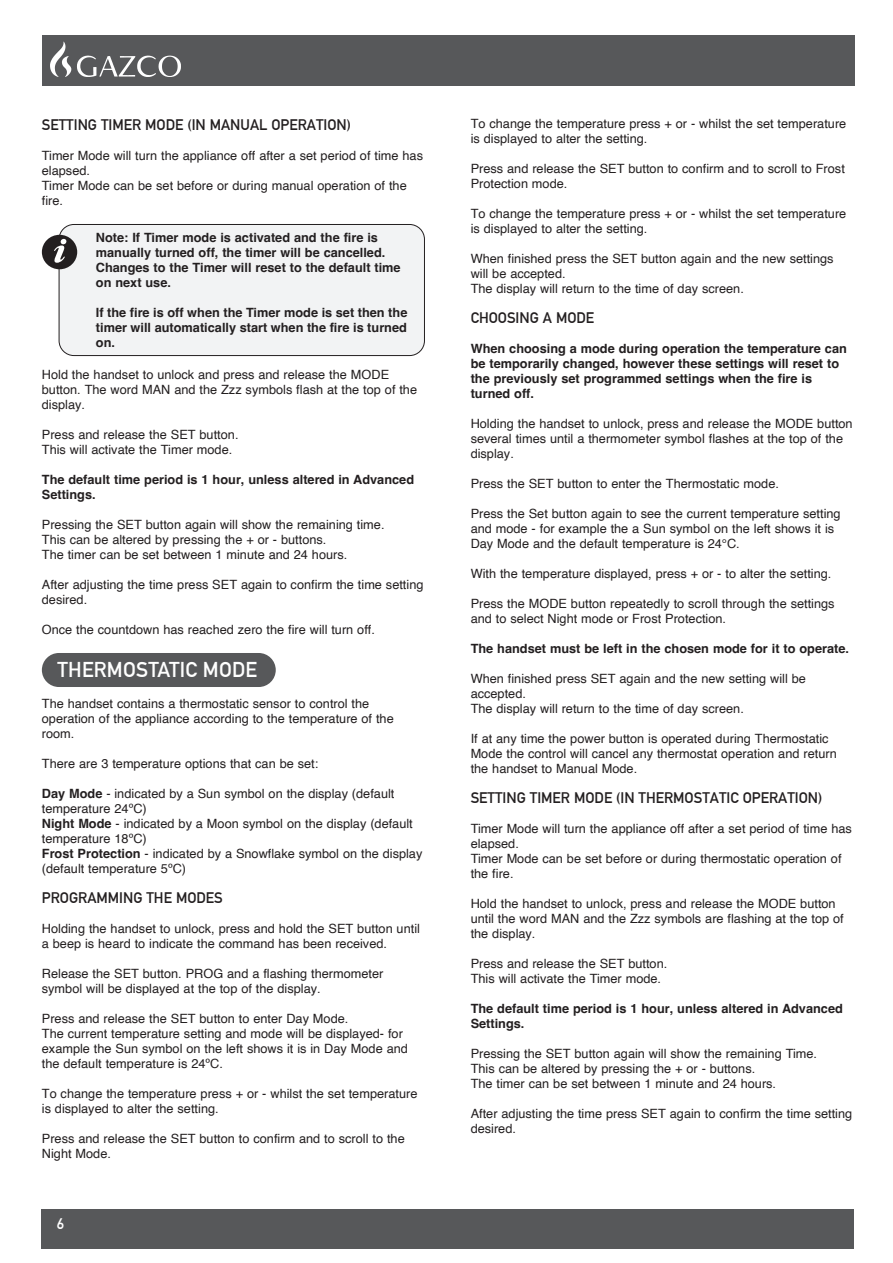
<style>
.page{position:relative;width:893px;height:1263px;background:#fff}
.page>*{position:absolute;margin:0;border:0;box-sizing:border-box;transform-origin:0 0}
.t1{font:700 21px "DIN Alternate";letter-spacing:.01em;color:#fff}
.t2{font:700 15px "DIN Alternate";color:#231f20}
.t3{font:700 15px "DIN Alternate";color:#fff}
.t4{font:12.75px/15px "Helvetica";color:#231f20}
.t5{font:700 12.75px/15px "Helvetica";color:#231f20}
.s1{font-weight:700}
</style>
<div class="page">
<div style="left:41px;top:1209px;width:813px;height:39px;background:#57585a"></div>
<div style="left:42px;top:35px;width:812px;height:50px;background:#57585a"></div>
<img style="left:50px;top:42px;width:14px;height:35px">
<div style="left:59px;top:224px;width:365px;height:132px;background:#f2f3f4;border-radius:15px"></div>
<div style="left:59px;top:224px;width:366px;height:132px;border:1px solid #231f20;border-radius:15px"></div>
<div style="left:42px;top:235px;width:35px;height:34px;background:#231f20;border-radius:50%"></div>
<svg style="left:54px;top:239px;width:12px;height:24px"></svg>
<div style="left:42px;top:653px;width:234px;height:34px;background:#57585a;border-radius:17px"></div>
<p class="t2" style="left:42px;top:113px;width:311px">SETTING TIMER MODE (IN MANUAL OPERATION)</p>
<p class="t4" style="left:42px;top:148px;width:383px">Timer Mode will turn the appliance off after a set period of time has elapsed.<br>Timer Mode can be set before or during manual operation of the fire.</p>
<p class="t5" style="left:96px;top:231px;width:306px">Note: If Timer mode is activated and the fire is manually turned off, the timer will be cancelled.<br>Changes to the Timer will reset to the default time on next use.</p>
<p class="t5" style="left:96px;top:306px;width:313px;text-align:justify">If the fire is off when the Timer mode is set then the timer will automatically start when the fire is turned on.</p>
<p class="t4" style="left:42px;top:367px;width:377px">Hold the handset to unlock and press and release the MODE button. The word MAN and the Zzz symbols flash at the top of the display.</p>
<p class="t4" style="left:42px;top:427px;width:198px">Press and release the SET button.<br>This will activate the Timer mode.</p>
<p class="t5" style="left:42px;top:473px;width:374px">The default time period is 1 hour, unless altered in Advanced<br>Settings.</p>
<p class="t4" style="left:42px;top:517px;width:344px">Pressing the SET button again will show the remaining time.<br>This can be altered by pressing the + or - buttons.<br>The timer can be set between 1 minute and 24 hours.</p>
<p class="t4" style="left:42px;top:577px;width:383px">After adjusting the time press SET again to confirm the time setting desired.</p>
<p class="t4" style="left:42px;top:622px;width:335px">Once the countdown has reached zero the fire will turn off.</p>
<h1 class="t1" style="left:58px;top:653px;width:201px">THERMOSTATIC MODE</h1>
<p class="t4" style="left:42px;top:697px;width:353px">The handset contains a thermostatic sensor to control the operation of the appliance according to the temperature of the room.</p>
<p class="t4" style="left:42px;top:757px;width:278px">There are 3 temperature options that can be set:</p>
<p class="t4" style="left:42px;top:787px;width:382px"><span class="s1">Day Mode</span> - indicated by a Sun symbol on the display (default temperature 24ºC)<br><span class="s1">Night Mode</span> - indicated by a Moon symbol on the display (default temperature 18ºC)<br><span class="s1">Frost Protection</span> - indicated by a Snowflake symbol on the display (default temperature 5ºC)</p>
<p class="t2" style="left:42px;top:887px;width:183px">PROGRAMMING THE MODES</p>
<p class="t4" style="left:42px;top:922px;width:380px">Holding the handset to unlock, press and hold the SET button until a beep is heard to indicate the command has been received.</p>
<p class="t4" style="left:42px;top:967px;width:343px">Release the SET button. PROG and a flashing thermometer symbol will be displayed at the top of the display.</p>
<p class="t4" style="left:42px;top:1012px;width:368px">Press and release the SET button to enter Day Mode.<br>The current temperature setting and mode will be displayed- for example the Sun symbol on the left shows it is in Day Mode and the default temperature is 24ºC.</p>
<p class="t4" style="left:42px;top:1087px;width:377px">To change the temperature press + or - whilst the set temperature is displayed to alter the setting.</p>
<p class="t4" style="left:42px;top:1132px;width:364px">Press and release the SET button to confirm and to scroll to the<br>Night Mode.</p>
<p class="t3" style="left:57px;top:1213px;width:9px">6</p>
<p class="t4" style="left:471px;top:116px;width:377px">To change the temperature press + or - whilst the set temperature is displayed to alter the setting.</p>
<p class="t4" style="left:471px;top:161px;width:376px">Press and release the SET button to confirm and to scroll to Frost<br>Protection mode.</p>
<p class="t4" style="left:471px;top:206px;width:377px">To change the temperature press + or - whilst the set temperature is displayed to alter the setting.</p>
<p class="t4" style="left:471px;top:251px;width:364px">When finished press the SET button again and the new settings will be accepted.<br>The display will return to the time of day screen.</p>
<p class="t2" style="left:471px;top:306px;width:125px">CHOOSING A MODE</p>
<p class="t5" style="left:471px;top:342px;width:378px">When choosing a mode during operation the temperature can be temporarily changed, however these settings will reset to the previously set programmed settings when the fire is turned off.</p>
<p class="t4" style="left:471px;top:416px;width:384px">Holding the handset to unlock, press and release the MODE button several times until a thermometer symbol flashes at the top of the display.</p>
<p class="t4" style="left:471px;top:476px;width:310px">Press the SET button to enter the Thermostatic mode.</p>
<p class="t4" style="left:471px;top:506px;width:371px">Press the Set button again to see the current temperature setting and mode - for example the a Sun symbol on the left shows it is<br>Day Mode and the default temperature is 24°C.</p>
<p class="t4" style="left:471px;top:566px;width:362px">With the temperature displayed, press + or - to alter the setting.</p>
<p class="t4" style="left:471px;top:596px;width:365px">Press the MODE button repeatedly to scroll through the settings and to select Night mode or Frost Protection.</p>
<p class="t5" style="left:471px;top:642px;width:380px">The handset must be left in the chosen mode for it to operate.</p>
<p class="t4" style="left:471px;top:671px;width:337px">When finished press SET again and the new setting will be accepted.<br>The display will return to the time of day screen.</p>
<p class="t4" style="left:471px;top:731px;width:368px">If at any time the power button is operated during Thermostatic<br>Mode the control will cancel any thermostat operation and return the handset to Manual Mode.</p>
<p class="t2" style="left:471px;top:786px;width:353px">SETTING TIMER MODE (IN THERMOSTATIC OPERATION)</p>
<p class="t4" style="left:471px;top:821px;width:383px">Timer Mode will turn the appliance off after a set period of time has elapsed.<br>Timer Mode can be set before or during thermostatic operation of the fire.</p>
<p class="t4" style="left:471px;top:896px;width:375px">Hold the handset to unlock, press and release the MODE button until the word MAN and the Zzz symbols are flashing at the top of the display.</p>
<p class="t4" style="left:471px;top:956px;width:198px">Press and release the SET button.<br>This will activate the Timer mode.</p>
<p class="t5" style="left:471px;top:1002px;width:374px">The default time period is 1 hour, unless altered in Advanced<br>Settings.</p>
<p class="t4" style="left:471px;top:1046px;width:348px">Pressing the SET button again will show the remaining Time.<br>This can be altered by pressing the + or - buttons.<br>The timer can be set between 1 minute and 24 hours.</p>
<p class="t4" style="left:471px;top:1106px;width:383px">After adjusting the time press SET again to confirm the time setting desired.</p>
</div>
